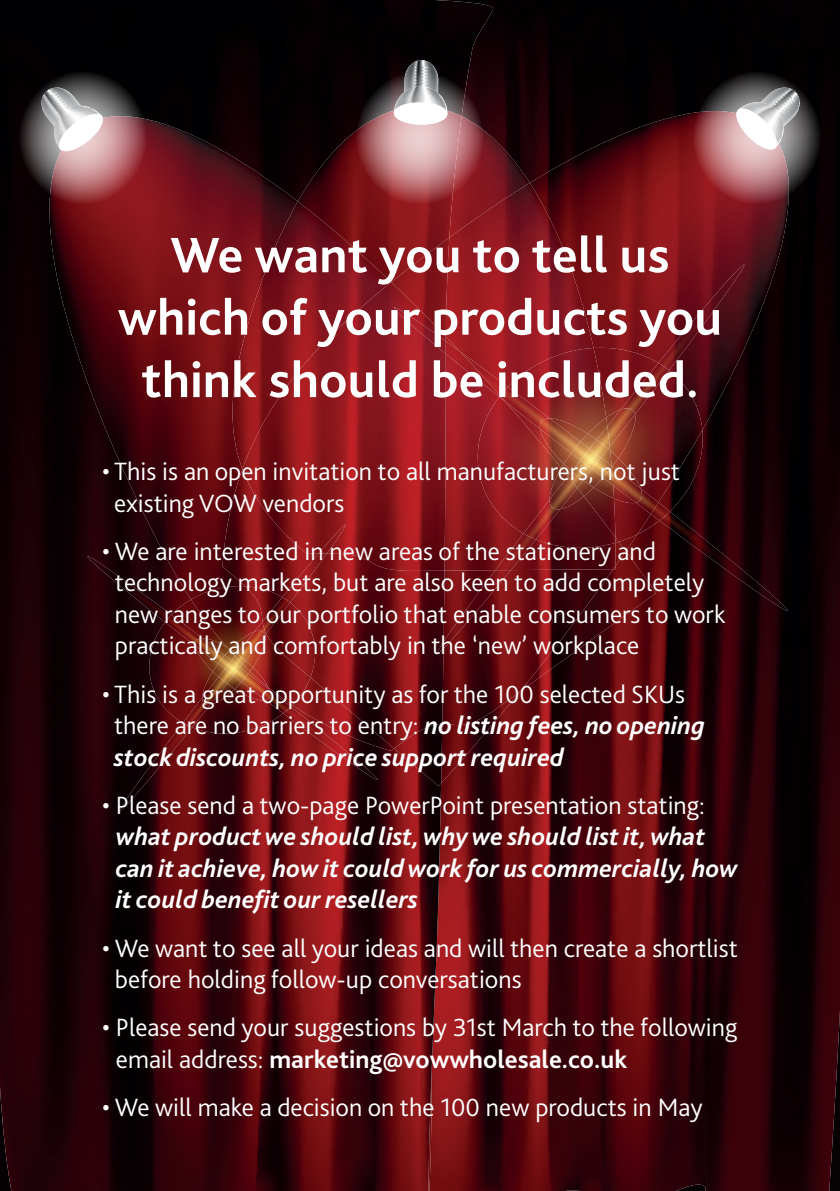
<style>
.page{position:relative;width:840px;height:1191px;background:#fff}
.page>*{position:absolute;margin:0;border:0;box-sizing:border-box;transform-origin:0 0}
.t1{font:700 52px/62.4px "Bliss 2";letter-spacing:.005em;color:#fff;text-align:center}
.t2{font:300 26.2px/31.4px "Bliss 2";color:#fff}
.t3{font:italic 700 26.2px/31.4px "Bliss 2";color:#fff}
.s1{font-weight:700;font-style:italic}
.s2{font-weight:300;font-style:normal}
.s3{font-weight:700}
</style>
<div class="page">
<img style="left:494px;top:0;width:345px;height:1191px">
<img style="left:0;top:0;width:494px;height:1191px">
<img style="left:613px;top:551px;width:42px;height:141px">
<img style="left:48px;top:116px;width:346px;height:635px">
<svg style="left:393px;top:60px;width:54px;height:17px"></svg>
<img style="left:466px;top:116px;width:63px;height:67px">
<img style="left:297px;top:110px;width:148px;height:127px">
<img style="left:227px;top:201px;width:164px;height:268px">
<img style="left:442px;top:725px;width:77px;height:58px">
<img style="left:394px;top:748px;width:48px;height:38px">
<img style="left:444px;top:570px;width:169px;height:155px">
<img style="left:222px;top:469px;width:222px;height:279px">
<img style="left:625px;top:542px;width:12px;height:9px">
<img style="left:615px;top:542px;width:10px;height:24px">
<img style="left:529px;top:111px;width:259px;height:319px">
<img style="left:445px;top:183px;width:148px;height:165px">
<img style="left:391px;top:237px;width:58px;height:99px">
<img style="left:445px;top:336px;width:78px;height:234px">
<img style="left:242px;top:282px;width:203px;height:289px">
<img style="left:535px;top:548px;width:80px;height:22px">
<img style="left:650px;top:430px;width:54px;height:104px">
<img style="left:615px;top:503px;width:35px;height:39px">
<svg style="left:615px;top:537px;width:3px;height:6px"></svg>
<img style="left:606px;top:348px;width:96px;height:154px">
<img style="left:535px;top:496px;width:80px;height:52px">
<img style="left:469px;top:397px;width:92px;height:136px">
<img style="left:507px;top:348px;width:99px;height:86px">
<img style="left:606px;top:409px;width:30px;height:49px">
<img style="left:583px;top:487px;width:10px;height:9px">
<img style="left:577px;top:488px;width:6px;height:21px">
<img style="left:549px;top:468px;width:18px;height:8px">
<img style="left:587px;top:417px;width:20px;height:17px">
<img style="left:443px;top:570px;width:67px;height:78px">
<svg style="left:436px;top:641px;width:7px;height:12px"></svg>
<img style="left:495px;top:533px;width:40px;height:37px">
<img style="left:523px;top:499px;width:37px;height:40px">
<img style="left:567px;top:471px;width:16px;height:17px">
<img style="left:549px;top:476px;width:28px;height:33px">
<img style="left:658px;top:264px;width:88px;height:106px">
<img style="left:620px;top:363px;width:48px;height:51px">
<img style="left:607px;top:408px;width:27px;height:38px">
<img style="left:596px;top:426px;width:13px;height:23px">
<img style="left:593px;top:485px;width:18px;height:13px">
<img style="left:583px;top:480px;width:19px;height:7px">
<img style="left:618px;top:458px;width:22px;height:8px">
<img style="left:611px;top:450px;width:7px;height:16px">
<img style="left:607px;top:449px;width:4px;height:9px">
<img style="left:539px;top:453px;width:29px;height:11px">
<img style="left:563px;top:453px;width:17px;height:18px;border-radius:7px">
<img style="left:580px;top:418px;width:7px;height:16px">
<img style="left:580px;top:434px;width:16px;height:6px">
<img style="left:571px;top:440px;width:36px;height:40px">
<img style="left:659px;top:511px;width:129px;height:100px">
<img style="left:650px;top:502px;width:19px;height:18px">
<img style="left:635px;top:488px;width:23px;height:26px">
<img style="left:500px;top:351px;width:7px;height:36px">
<img style="left:445px;top:341px;width:55px;height:56px">
<img style="left:392px;top:307px;width:53px;height:47px">
<img style="left:500px;top:387px;width:49px;height:42px">
<svg style="left:499px;top:395px;width:6px;height:7px"></svg>
<img style="left:611px;top:466px;width:31px;height:37px">
<img style="left:602px;top:467px;width:10px;height:18px">
<img style="left:591px;top:458px;width:20px;height:19px">
<img style="left:539px;top:418px;width:41px;height:35px">
<img style="left:571px;top:442px;width:18px;height:18px">
<img style="left:580px;top:449px;width:20px;height:20px">
<img style="left:192px;top:700px;width:100px;height:33px">
<img style="left:253px;top:677px;width:57px;height:28px">
<img style="left:266px;top:602px;width:52px;height:75px">
<img style="left:143px;top:599px;width:84px;height:124px">
<img style="left:191px;top:586px;width:63px;height:63px">
<img style="left:245px;top:586px;width:37px;height:35px">
<img style="left:227px;top:689px;width:7px;height:16px">
<img style="left:253px;top:635px;width:13px;height:32px">
<img style="left:202px;top:671px;width:13px;height:6px">
<img style="left:230px;top:631px;width:7px;height:16px">
<img style="left:117px;top:723px;width:75px;height:88px">
<img style="left:183px;top:698px;width:27px;height:29px">
<img style="left:282px;top:553px;width:44px;height:49px">
<img style="left:318px;top:525px;width:28px;height:28px">
<img style="left:254px;top:621px;width:12px;height:14px">
<img style="left:262px;top:597px;width:28px;height:37px">
<img style="left:202px;top:677px;width:25px;height:28px">
<img style="left:237px;top:630px;width:28px;height:30px">
<img style="left:234px;top:689px;width:7px;height:11px">
<img style="left:195px;top:663px;width:20px;height:8px">
<img style="left:227px;top:681px;width:14px;height:8px">
<img style="left:212px;top:663px;width:13px;height:14px;border-radius:5px">
<img style="left:218px;top:669px;width:15px;height:14px">
<img style="left:253px;top:667px;width:15px;height:6px">
<img style="left:225px;top:638px;width:4px;height:9px">
<svg style="left:225px;top:647px;width:28px;height:26px"></svg>
<img style="left:283px;top:706px;width:95px;height:74px">
<img style="left:266px;top:690px;width:25px;height:23px">
<img style="left:86px;top:556px;width:85px;height:66px">
<img style="left:165px;top:615px;width:37px;height:31px">
<img style="left:241px;top:673px;width:29px;height:27px">
<img style="left:195px;top:638px;width:30px;height:25px">
<img style="left:233px;top:667px;width:15px;height:14px">
<img style="left:218px;top:655px;width:13px;height:14px">
<img style="left:225px;top:660px;width:15px;height:15px">
<svg style="left:19px;top:71px;width:128px;height:133px;background:#937577"></svg>
<svg style="left:356px;top:71px;width:127px;height:133px;background:#aa7c7f"></svg>
<svg style="left:693px;top:71px;width:127px;height:133px;background:#967779"></svg>
<p class="t1" style="left:118px;top:222px;width:605px">We want you to tell us which of your products you think should be included.</p>
<p class="t2" style="left:114px;top:455px;width:567px;text-indent:-12px">• This is an open invitation to all manufacturers, not just existing VOW vendors</p>
<p class="t2" style="left:115px;top:535px;width:611px;text-indent:-13px">• We are interested in new areas of the stationery and technology markets, but are also keen to add completely new ranges to our portfolio that enable consumers to work practically and comfortably in the ‘new’ workplace</p>
<p class="t2" style="left:114px;top:677px;width:592px;text-indent:-12px">• This is a great opportunity as for the 100 selected SKUs there are no barriers to entry: <span class="s1">no listing fees, no opening stock discounts, no price support required</span></p>
<p class="t3" style="left:116px;top:789px;width:623px;text-indent:-14px"><span class="s2">• Please send a two-page PowerPoint presentation stating: </span>what product we should list, why we should list it, what can it achieve, how it could work for us commercially, how it could benefit our resellers</p>
<p class="t2" style="left:115px;top:931px;width:624px;text-indent:-13px">• We want to see all your ideas and will then create a shortlist before holding follow-up conversations</p>
<p class="t2" style="left:116px;top:1011px;width:622px;text-indent:-14px">• Please send your suggestions by 31st March to the following email address: <span class="s3">marketing@vowwholesale.co.uk</span></p>
<p class="t2" style="left:102px;top:1091px;width:601px">• We will make a decision on the 100 new products in May</p>
</div>
